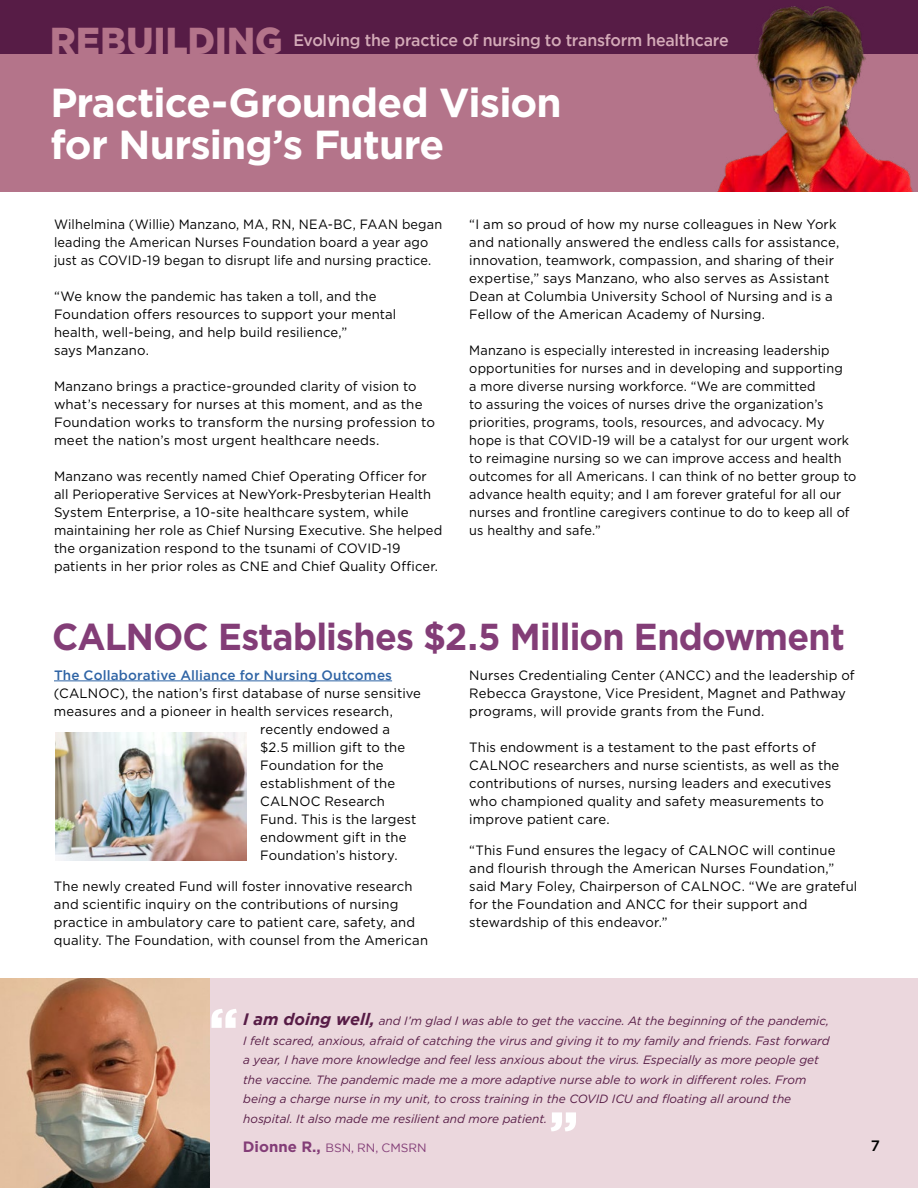
<style>
.page{position:relative;width:918px;height:1188px;background:#fff}
.page>*{position:absolute;margin:0;border:0;box-sizing:border-box;transform-origin:0 0}
.t1{font:700 40.5px/42px "Gotham HTF";letter-spacing:-.02em;color:#fff}
.t2{font:700 37.5px "Gotham HTF";letter-spacing:-.02em;color:#833d77;scale:.95 1}
.t3{font:900 37.5px "Gotham HTF";letter-spacing:.01em;color:#b4748a;scale:.95 1}
.t4{font:500 16.5px "Gotham";letter-spacing:-.02em;color:#d4abb8}
.t5{font:500 15px "Gotham";color:#000}
.t6{font:13.5px/18px "Gotham HTF";letter-spacing:.01em;color:#000}
.t7{font:13.5px/18px "Gotham HTF";letter-spacing:.01em;color:#000;scale:.94 1}
.t8{font:13.5px/18px "Gotham HTF";letter-spacing:.01em;color:#000;scale:.96 1}
.t9{font:500 13.5px "Gotham";letter-spacing:.01em;color:#2f64a5}
.t10{font:italic 12px/19.5px "Gotham";color:#571c46}
.t11{font:12px "Gotham";color:#833d77}
.s1{font-weight:700;font-size:16.5px}
.s2{font-weight:700;font-size:15px}
</style>
<div class="page">
<div style="left:54px;top:978px;width:864px;height:210px;background:#ebd7dd"></div>
<hr style="left:54px;top:681px;width:338px;height:1px;background:#2f64a5">
<div style="left:0;top:0;width:918px;height:192px;background:#b4748a"></div>
<img style="left:0;top:978px;width:210px;height:210px">
<svg style="left:211px;top:1009px;width:26px;height:19px"></svg>
<svg style="left:551px;top:1112px;width:25px;height:19px"></svg>
<div style="left:0;top:0;width:918px;height:54px;background:#571c46"></div>
<img style="left:717px;top:6px;width:196px;height:186px">
<img style="left:56px;top:733px;width:191px;height:127px">
<h2 class="t3" style="left:50px;top:19px;width:246px">REBUILDING</h2>
<p class="t4" style="left:294px;top:29px;width:437px">Evolving the practice of nursing to transform healthcare</p>
<h1 class="t1" style="left:51px;top:81px;width:513px">Practice-Grounded Vision for Nursing’s Future</h1>
<p class="t7" style="left:54px;top:215px;width:415px">Wilhelmina (Willie) Manzano, MA, RN, NEA-BC, FAAN began leading the American Nurses Foundation board a year ago just as COVID-19 began to disrupt life and nursing practice.</p>
<p class="t6" style="left:54px;top:287px;width:344px">“We know the pandemic has taken a toll, and the Foundation offers resources to support your mental health, well-being, and help build resilience,”<br>says Manzano.</p>
<p class="t8" style="left:54px;top:377px;width:398px">Manzano brings a practice-grounded clarity of vision to what’s necessary for nurses at this moment, and as the Foundation works to transform the nursing profession to meet the nation’s most urgent healthcare needs.</p>
<p class="t8" style="left:54px;top:467px;width:406px">Manzano was recently named Chief Operating Officer for all Perioperative Services at NewYork-Presbyterian Health System Enterprise, a 10-site healthcare system, while maintaining her role as Chief Nursing Executive. She helped the organization respond to the tsunami of COVID-19 patients in her prior roles as CNE and Chief Quality Officer.</p>
<p class="t6" style="left:469px;top:215px;width:371px">“I am so proud of how my nurse colleagues in New York and nationally answered the endless calls for assistance, innovation, teamwork, compassion, and sharing of their expertise,” says Manzano, who also serves as Assistant Dean at Columbia University School of Nursing and is a Fellow of the American Academy of Nursing.</p>
<p class="t7" style="left:469px;top:341px;width:413px">Manzano is especially interested in increasing leadership opportunities for nurses and in developing and supporting<br>a more diverse nursing workforce. “We are committed<br>to assuring the voices of nurses drive the organization’s priorities, programs, tools, resources, and advocacy. My hope is that COVID-19 will be a catalyst for our urgent work to reimagine nursing so we can improve access and health outcomes for all Americans. I can think of no better group to advance health equity; and I am forever grateful for all our nurses and frontline caregivers continue to do to keep all of us healthy and safe.”</p>
<h2 class="t2" style="left:52px;top:615px;width:836px">CALNOC Establishes $2.5 Million Endowment</h2>
<p class="t9" style="left:54px;top:666px;width:340px">The Collaborative Alliance for Nursing Outcomes</p>
<p class="t6" style="left:54px;top:684px;width:369px">(CALNOC), the nation’s first database of nurse sensitive</p>
<p class="t6" style="left:54px;top:702px;width:340px">measures and a pioneer in health services research,</p>
<p class="t6" style="left:260px;top:720px;width:131px">recently endowed a</p>
<p class="t6" style="left:260px;top:738px;width:147px">$2.5 million gift to the</p>
<p class="t6" style="left:260px;top:756px;width:125px">Foundation for the</p>
<p class="t6" style="left:260px;top:774px;width:136px">establishment of the</p>
<p class="t6" style="left:260px;top:792px;width:126px">CALNOC Research</p>
<p class="t6" style="left:260px;top:810px;width:158px">Fund. This is the largest</p>
<p class="t6" style="left:260px;top:828px;width:148px">endowment gift in the</p>
<p class="t6" style="left:260px;top:846px;width:139px">Foundation’s history.</p>
<p class="t6" style="left:54px;top:877px;width:376px">The newly created Fund will foster innovative research and scientific inquiry on the contributions of nursing practice in ambulatory care to patient care, safety, and quality. The Foundation, with counsel from the American</p>
<p class="t6" style="left:469px;top:666px;width:387px">Nurses Credentialing Center (ANCC) and the leadership of<br>Rebecca Graystone, Vice President, Magnet and Pathway programs, will provide grants from the Fund.</p>
<p class="t6" style="left:469px;top:738px;width:372px">This endowment is a testament to the past efforts of CALNOC researchers and nurse scientists, as well as the contributions of nurses, nursing leaders and executives who championed quality and safety measurements to improve patient care.</p>
<p class="t6" style="left:469px;top:841px;width:390px">“This Fund ensures the legacy of CALNOC will continue and flourish through the American Nurses Foundation,” said Mary Foley, Chairperson of CALNOC. “We are grateful for the Foundation and ANCC for their support and stewardship of this endeavor.”</p>
<p class="t10" style="left:243px;top:1011px;width:588px"><span class="s1">I am doing well,</span> and I’m glad I was able to get the vaccine. At the beginning of the pandemic, I felt scared, anxious, afraid of catching the virus and giving it to my family and friends. Fast forward a year, I have more knowledge and feel less anxious about the virus. Especially as more people get the vaccine. The pandemic made me a more adaptive nurse able to work in different roles. From being a charge nurse in my unit, to cross training in the COVID ICU and floating all around the hospital. It also made me resilient and more patient.</p>
<p class="t11" style="left:243px;top:1140px;width:185px"><span class="s2">Dionne R.,</span> BSN, RN, CMSRN</p>
<p class="t5" style="left:871px;top:1136px;width:11px">7</p>
</div>
